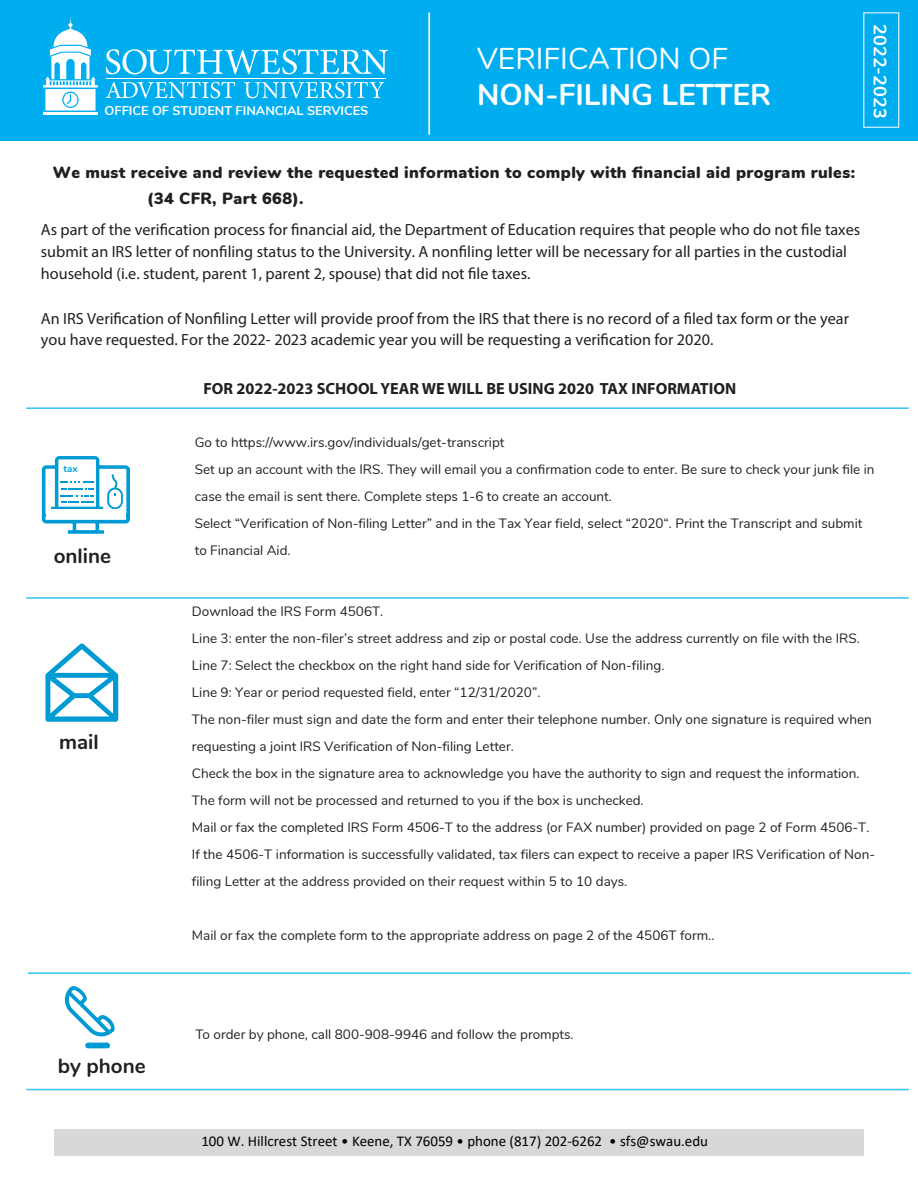
<style>
.page{position:relative;width:918px;height:1188px;background:#fff}
.page>*{position:absolute;margin:0;border:0;box-sizing:border-box;transform-origin:0 0}
.t1{font:700 30px "Nunito";color:#fff}
.t2{font:30px "Nunito";color:#fff}
.t3{font:700 20.55px "Nunito";color:#231f20}
.t4{font:700 18px "Nunito";color:#fff}
.t5{font:16.2px/21.8px "Myriad Pro";color:#231f20}
.t6{font:900 16.2px/26.4px "Nunito";letter-spacing:.025em;color:#231f20}
.t7{font:700 16.2px "Myriad Pro";color:#231f20}
.t8{font:15px "Calibri";color:#000}
.t9{font:13.5px/27px "Nunito";color:#231f20}
.t10{font:700 12.75px "Nunito";color:#fff}
.t11{font:700 9.6px "Nunito";color:#009bd5}
.s1{font-style:inherit}
</style>
<div class="page">
<div style="left:1px;top:0;width:917px;height:141px;background:#00aeef"></div>
<svg style="left:45px;top:643px;width:73px;height:79px"></svg>
<div style="left:85px;top:1043px;width:25px;height:5px;background:#009bd5;border-radius:3px"></div>
<svg style="left:64px;top:986px;width:51px;height:50px"></svg>
<svg style="left:41px;top:456px;width:89px;height:78px"></svg>
<div style="left:46px;top:509px;width:80px;height:10px;background:#fff"></div>
<hr style="left:26px;top:597px;width:883px;height:2px;background:#33c5f3">
<hr style="left:28px;top:972px;width:883px;height:2px;background:#33c5f3">
<hr style="left:26px;top:1089px;width:883px;height:1px;background:#33c5f3">
<hr style="left:26px;top:407px;width:883px;height:2px;background:#33c5f3">
<hr style="left:106px;top:78px;width:280px;height:1px;background:#fff">
<svg style="left:106px;top:49px;width:282px;height:25px"></svg>
<svg style="left:106px;top:82px;width:129px;height:16px"></svg>
<svg style="left:244px;top:82px;width:140px;height:16px"></svg>
<hr style="left:43px;top:112px;width:55px;height:2px;background:#fff">
<svg style="left:43px;top:17px;width:55px;height:94px"></svg>
<hr style="left:428px;top:12px;width:2px;height:123px;background:#fff">
<div style="left:54px;top:1129px;width:810px;height:27px;background:#d8d8d8"></div>
<p class="t10" style="left:105px;top:101px;width:265px">OFFICE OF STUDENT FINANCIAL SERVICES</p>
<h1 class="t2" style="left:477px;top:36px;width:253px">VERIFICATION OF</h1>
<h1 class="t1" style="left:477px;top:72px;width:295px">NON-FILING LETTER</h1>
<h3 class="t4" style="left:893px;top:24px;width:96px;rotate:90deg">202<span class="s1">2</span>-202<span class="s1">3</span></h3>
<p class="t6" style="left:147px;top:158px;width:709px;text-indent:-94px">We must receive and review the requested information to comply with financial aid program rules: (34 CFR, Part 668).</p>
<p class="t5" style="left:41px;top:219px;width:821px">As part of the verification process for financial aid, the Department of Education requires that people who do not file taxes submit an IRS letter of nonfiling status to the University. A nonfiling letter will be necessary for all parties in the custodial household (i.e. student, parent 1, parent 2, spouse) that did not file taxes.</p>
<p class="t5" style="left:41px;top:308px;width:810px;line-height:21px">An IRS Verification of Nonfiling Letter will provide proof from the IRS that there is no record of a filed tax form or the year you have requested. For the 2022- 2023 academic year you will be requesting a verification for 2020.</p>
<p class="t7" style="left:203px;top:378px;width:534px">FOR 2022-2023 SCHOOL YEAR WE WILL BE USING 2020 TAX INFORMATION</p>
<p class="t11" style="left:64px;top:461px;width:15px">tax</p>
<h2 class="t3" style="left:54px;top:541px;width:59px">online</h2>
<h2 class="t3" style="left:59px;top:726px;width:41px">mail</h2>
<h2 class="t3" style="left:58px;top:1051px;width:89px">by phone</h2>
<p class="t9" style="left:195px;top:428px;width:681px">Go to https://www.irs.gov/individuals/get-transcript<br>Set up an account with the IRS. They will email you a confirmation code to enter. Be sure to check your junk file in case the email is sent there. Complete steps 1-6 to create an account.<br>Select “Verification of Non-filing Letter” and in the Tax Year field, select “20<span class="s1">20</span>“. Print the Transcript and submit to Financial Aid.</p>
<p class="t9" style="left:192px;top:597px;width:685px">Download the IRS Form 4506T.<br>Line 3: enter the non-filer’s street address and zip or postal code. Use the address currently on file with the IRS.<br>Line 7: Select the checkbox on the right hand side for Verification of Non-filing.<br>Line 9: Year or period requested field, enter “12/31/20<span class="s1">20</span>”.<br>The non-filer must sign and date the form and enter their telephone number. Only one signature is required when requesting a joint IRS Verification of Non-filing Letter.<br>Check the box in the signature area to acknowledge you have the authority to sign and request the information.<br>The form will not be processed and returned to you if the box is unchecked.<br>Mail or fax the completed IRS Form 4506-T to the address (or FAX number) provided on page 2 of Form 4506-T.<br>If the 4506-T information is successfully validated, tax filers can expect to receive a paper IRS Verification of Non&shy;filing Letter at the address provided on their request within 5 to 10 days.</p>
<p class="t9" style="left:192px;top:921px;width:524px">Mail or fax the complete form to the appropriate address on page 2 of the 4506T form..</p>
<p class="t9" style="left:196px;top:1020px;width:380px">To order by phone, call 800-908-9946 and follow the prompts.</p>
<p class="t8" style="left:201px;top:1130px;width:508px">100 W. Hillcrest Street • Keene, TX 76059 • phone (817) 202-6262 • sfs@swau.edu</p>
</div>
